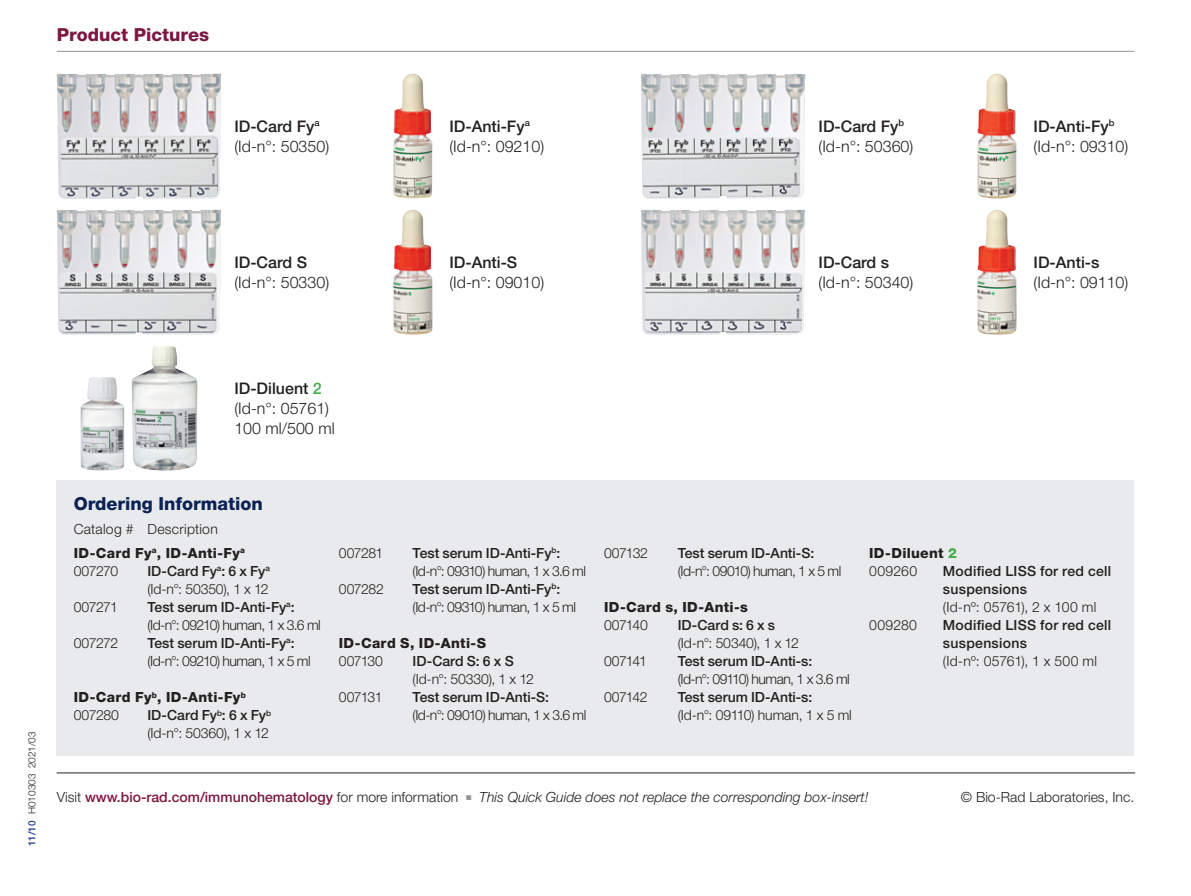
<style>
.page{position:relative;width:1191px;height:896px;background:#fff}
.page>*{position:absolute;margin:0;border:0;box-sizing:border-box;transform-origin:0 0}
.t1{font:800 18px "Helvetica Neue LT Std";color:#0a2156}
.t2{font:800 18px "Helvetica Neue LT Std";color:#7c173e}
.t3{font:300 16px/20px "Helvetica Neue LT Std";color:#231f20}
.t4{font:500 16px "Helvetica Neue LT Std";color:#231f20}
.t5{font:300 14px/18px "Helvetica Neue LT Std";letter-spacing:-.035em;color:#231f20}
.t6{font:500 14px/18px "Helvetica Neue LT Std";letter-spacing:.005em;color:#231f20}
.t7{font:800 14px/18px "Helvetica Neue LT Std";letter-spacing:.025em;color:#231f20}
.t8{font:italic 300 14px "Helvetica Neue LT Std";color:#231f20}
.t9{font:300 14px/18px "Helvetica Neue LT Std";letter-spacing:-.01em;color:#231f20}
.t10{font:300 14px "Helvetica Neue LT Std";letter-spacing:.015em;color:#231f20}
.t11{font:300 14px "Helvetica Neue LT Std";color:#231f20}
.t12{font:300 14px "Helvetica Neue LT Std";letter-spacing:-.005em;color:#231f20}
.t13{font:300 10px "Helvetica Neue LT Std";color:#231f20}
.t14{font:500 10px "Helvetica Neue LT Std";color:#253f8e}
.s1{font-weight:500}
.s2{font-weight:500;color:#40ae49}
.s3{font-weight:300}
.s4{color:#40ae49}
.s5{font-style:normal}
.s6{font-weight:500;font-style:normal;color:#7c173e}
.s7{color:#939598}
</style>
<div class="page">
<hr style="left:57px;top:772px;width:1078px;height:1px;background:#231f20">
<div style="left:57px;top:480px;width:1077px;height:276px;background:#e9eaeb"></div>
<hr style="left:57px;top:51px;width:1077px;height:1px;background:#939598">
<img style="left:57px;top:74px;width:164px;height:124px">
<img style="left:393px;top:74px;width:39px;height:124px">
<img style="left:146px;top:346px;width:17px;height:26px">
<img style="left:641px;top:74px;width:164px;height:124px">
<img style="left:977px;top:74px;width:39px;height:124px">
<img style="left:57px;top:210px;width:164px;height:125px">
<img style="left:393px;top:210px;width:39px;height:124px">
<img style="left:641px;top:210px;width:164px;height:125px">
<img style="left:977px;top:210px;width:39px;height:124px">
<p class="t2" style="left:57px;top:24px;width:154px">Product Pictures</p>
<p class="t3" style="left:234px;top:116px;width:96px"><span class="s1">ID-Card Fy</span><sup>a </sup>(Id-n°: 50350)</p>
<p class="t3" style="left:449px;top:116px;width:96px"><span class="s1">ID-Anti-Fy</span><sup>a </sup>(Id-n°: 09210)</p>
<p class="t3" style="left:818px;top:116px;width:96px"><span class="s1">ID-Card Fy</span><sup>b </sup>(Id-n°: 50360)</p>
<p class="t3" style="left:1033px;top:116px;width:96px"><span class="s1">ID-Anti-Fy</span><sup>b </sup>(Id-n°: 09310)</p>
<p class="t4" style="left:234px;top:253px;width:74px">ID-Card S</p>
<p class="t3" style="left:234px;top:272px;width:96px">(Id-n°: 50330)</p>
<p class="t4" style="left:449px;top:253px;width:69px">ID-Anti-S</p>
<p class="t3" style="left:449px;top:272px;width:96px">(Id-n°: 09010)</p>
<p class="t4" style="left:818px;top:253px;width:72px">ID-Card s</p>
<p class="t3" style="left:818px;top:272px;width:96px">(Id-n°: 50340)</p>
<p class="t4" style="left:1033px;top:253px;width:67px">ID-Anti-s</p>
<p class="t3" style="left:1033px;top:272px;width:96px">(Id-n°: 09110)</p>
<p class="t3" style="left:234px;top:378px;width:102px"><span class="s1">ID-Diluent</span> <span class="s2">2 </span>(Id-n°: 05761)<br>100 ml/500 ml</p>
<p class="t13" style="left:26px;top:814px;width:84px;rotate:-90deg">H010303 2021/03</p>
<p class="t14" style="left:26px;top:846px;width:27px;rotate:-90deg">11/10</p>
<p class="t1" style="left:74px;top:493px;width:191px">Ordering Information</p>
<p class="t7" style="left:74px;top:517px;width:173px;line-height:24px"><span class="s3">Catalog # Description<br></span>ID-Card Fy<sup>a</sup>, ID-Anti-Fy<sup>a</sup></p>
<p class="t5" style="left:74px;top:562px;width:46px">007270</p>
<p class="t9" style="left:147px;top:562px;width:124px"><span class="s1">ID-Card Fy</span><sup>a</sup><span class="s1">: 6 x Fy</span><sup>a </sup>(Id-n°: 50350), 1 x 12</p>
<p class="t5" style="left:74px;top:598px;width:46px">007271</p>
<p class="t5" style="left:147px;top:598px;width:175px"><span class="s1">Test serum ID-Anti-Fy</span><sup>a</sup><span class="s1">: </span>(Id-n°: 09210) human, 1 x 3.6 ml</p>
<p class="t5" style="left:74px;top:634px;width:46px">007272</p>
<p class="t5" style="left:147px;top:634px;width:165px"><span class="s1">Test serum ID-Anti-Fy</span><sup>a</sup><span class="s1">: </span>(Id-n°: 09210) human, 1 x 5 ml</p>
<p class="t7" style="left:74px;top:688px;width:174px">ID-Card Fy<sup>b</sup>, ID-Anti-Fy<sup>b<br></sup><span class="s3">007280</span></p>
<p class="t9" style="left:147px;top:706px;width:125px"><span class="s1">ID-Card Fy</span><sup>b</sup><span class="s1">: 6 x Fy</span><sup>b </sup>(Id-n°: 50360), 1 x 12</p>
<p class="t5" style="left:339px;top:544px;width:46px">007281</p>
<p class="t5" style="left:412px;top:544px;width:175px"><span class="s1">Test serum ID-Anti-Fy</span><sup>b</sup><span class="s1">: </span>(Id-n°: 09310) human, 1 x 3.6 ml</p>
<p class="t5" style="left:339px;top:580px;width:46px">007282</p>
<p class="t5" style="left:412px;top:580px;width:165px"><span class="s1">Test serum ID-Anti-Fy</span><sup>b</sup><span class="s1">: </span>(Id-n°: 09310) human, 1 x 5 ml</p>
<p class="t7" style="left:339px;top:634px;width:149px">ID-Card S, ID-Anti-S</p>
<p class="t5" style="left:339px;top:652px;width:46px">007130</p>
<p class="t6" style="left:412px;top:652px;width:103px">ID-Card S: 6 x S</p>
<p class="t9" style="left:412px;top:670px;width:123px">(Id-n°: 50330), 1 x 12</p>
<p class="t5" style="left:339px;top:688px;width:45px">007131</p>
<p class="t6" style="left:412px;top:688px;width:138px">Test serum ID-Anti-S:</p>
<p class="t5" style="left:412px;top:706px;width:175px">(Id-n°: 09010) human, 1 x 3.6 ml</p>
<p class="t5" style="left:604px;top:544px;width:45px">007132</p>
<p class="t6" style="left:677px;top:544px;width:138px">Test serum ID-Anti-S:</p>
<p class="t5" style="left:677px;top:562px;width:165px">(Id-n°: 09010) human, 1 x 5 ml</p>
<p class="t7" style="left:604px;top:598px;width:145px">ID-Card s, ID-Anti-s</p>
<p class="t5" style="left:604px;top:616px;width:45px">007140</p>
<p class="t6" style="left:677px;top:616px;width:99px">ID-Card s: 6 x s</p>
<p class="t9" style="left:677px;top:634px;width:123px">(Id-n°: 50340), 1 x 12</p>
<p class="t5" style="left:604px;top:652px;width:44px">007141</p>
<p class="t6" style="left:677px;top:652px;width:136px">Test serum ID-Anti-s:</p>
<p class="t5" style="left:677px;top:670px;width:173px">(Id-n°: 09110) human, 1 x 3.6 ml</p>
<p class="t5" style="left:604px;top:688px;width:45px">007142</p>
<p class="t6" style="left:677px;top:688px;width:136px">Test serum ID-Anti-s:</p>
<p class="t12" style="left:677px;top:706px;width:176px">(Id-n°: 09110) human, 1 x 5 ml</p>
<p class="t7" style="left:869px;top:544px;width:89px">ID-Diluent <span class="s4">2<br></span><span class="s3">009260</span></p>
<p class="t6" style="left:943px;top:562px;width:170px">Modified LISS for red cell suspensions</p>
<p class="t10" style="left:943px;top:599px;width:155px">(Id-nº: 05761), 2 x 100 ml</p>
<p class="t5" style="left:869px;top:616px;width:49px">009280</p>
<p class="t6" style="left:943px;top:616px;width:170px">Modified LISS for red cell suspensions</p>
<p class="t10" style="left:943px;top:653px;width:156px">(Id-nº: 05761), 1 x 500 ml</p>
<p class="t8" style="left:57px;top:788px;width:813px"><span class="s5">Visit</span> <span class="s6">www.bio-rad.com/immunohematology</span> <span class="s5">for more information</span> <span class="s7">■</span> This Quick Guide does not replace the corresponding box-insert!</p>
<p class="t11" style="left:961px;top:788px;width:175px">© Bio-Rad Laboratories, Inc.</p>
</div>
